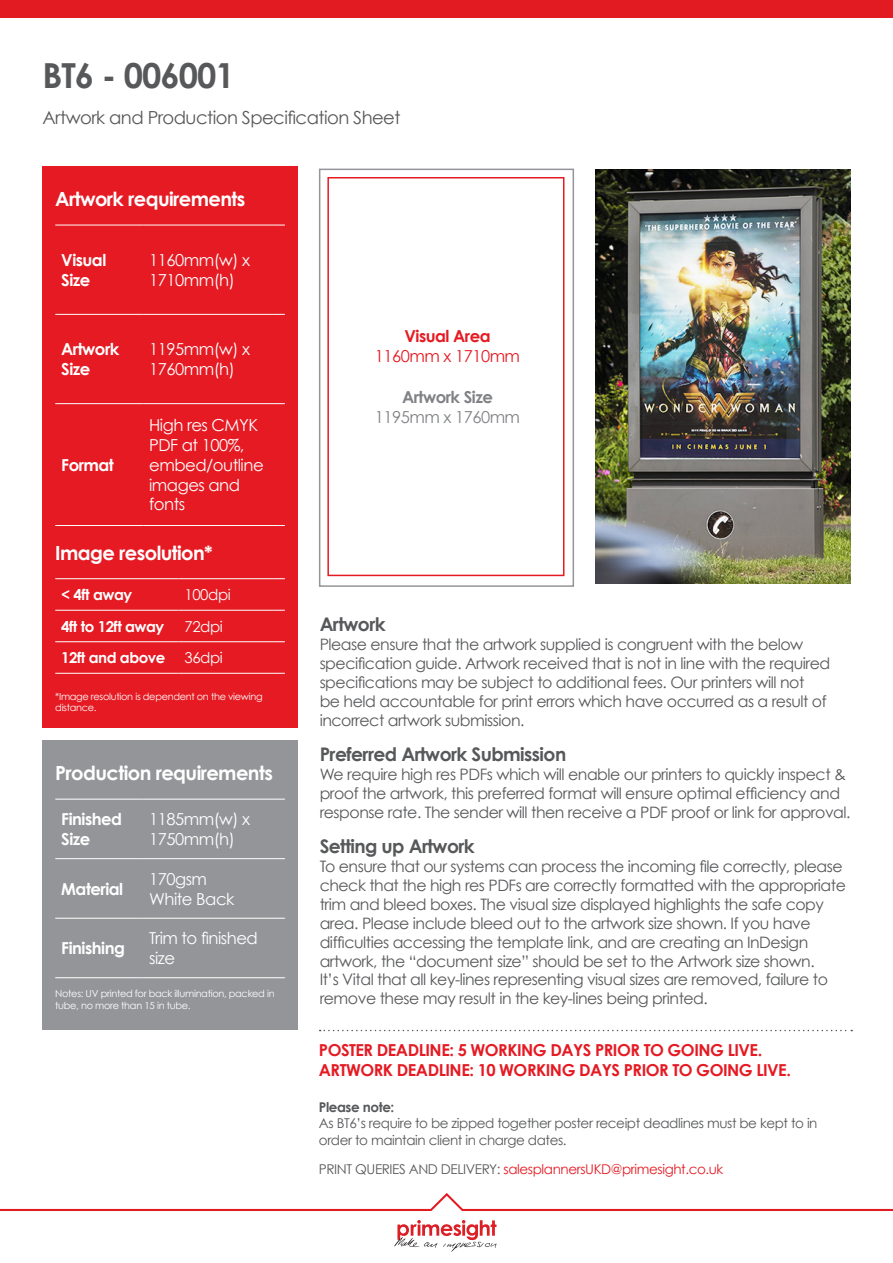
<style>
.page{position:relative;width:893px;height:1263px;background:#fff}
.page>*{position:absolute;margin:0;border:0;box-sizing:border-box;transform-origin:0 0}
.Title_Street{font:700 34.5px "Century Gothic";letter-spacing:-.03em;color:#57585a}
.Panel_header{font:700 19.5px "Century Gothic";letter-spacing:-.03em;color:#fff}
.Body_text{font:700 18.75px "Century Gothic";letter-spacing:-.03em;color:#57585a}
.Sub_Title{font:18px "Century Gothic";letter-spacing:-.03em;color:#57585a}
.Panel_body_text{font:16.5px/19.8px "Century Gothic";letter-spacing:-.03em;color:#fff}
.Body_text-2{font:700 16.5px/19.8px "Century Gothic";letter-spacing:-.03em;color:#e51a23}
.Panel_body_text-2{font:700 16.5px/19.8px "Century Gothic";letter-spacing:-.03em;color:#fff}
.Body_text-3{font:16.5px "Century Gothic";letter-spacing:-.03em;color:#e51a23}
.Body_text-4{font:16.5px "Century Gothic";letter-spacing:-.03em;color:#808285}
.Body_text-5{font:700 16.5px "Century Gothic";letter-spacing:-.03em;color:#808285}
.Body_text-6{font:15.75px/18.9px "Century Gothic";letter-spacing:-.03em;color:#57585a}
.Panel_body_text-3{font:700 15px "Century Gothic";letter-spacing:-.03em;color:#fff}
.Panel_body_text-4{font:15px "Century Gothic";letter-spacing:-.03em;color:#fff}
.Body_text-7{font:13.5px/16.2px "Century Gothic";letter-spacing:-.03em;color:#57585a}
.Body_text-8{font:13.5px "Century Gothic";letter-spacing:-.03em;color:#e51a23}
.Body_text-9{font:9.75px/11.7px "Century Gothic";letter-spacing:-.03em;color:#fff}
.s1{font-weight:700}
.s2{color:#57585a}
</style>
<div class="page">
<svg style="left:0;top:1193px;width:893px;height:18px"></svg>
<svg style="left:394px;top:1220px;width:103px;height:32px"></svg>
<div style="left:0;top:0;width:893px;height:18px;background:#e21a21"></div>
<img style="left:595px;top:169px;width:255px;height:415px">
<div style="left:319px;top:169px;width:255px;height:418px;border:2px solid #939598"></div>
<div style="left:327px;top:177px;width:237px;height:399px;border:2px solid #e51a23"></div>
<div style="left:43px;top:166px;width:255px;height:561px;background:#e51a23"></div>
<hr style="left:55px;top:225px;width:88px;height:1px;background:#fff">
<hr style="left:143px;top:225px;width:142px;height:1px;background:#fff">
<hr style="left:55px;top:314px;width:88px;height:1px;background:#fff">
<hr style="left:143px;top:314px;width:142px;height:1px;background:#fff">
<hr style="left:55px;top:403px;width:88px;height:1px;background:#fff">
<hr style="left:143px;top:403px;width:142px;height:1px;background:#fff">
<hr style="left:55px;top:525px;width:88px;height:1px;background:#fff">
<hr style="left:143px;top:525px;width:142px;height:1px;background:#fff">
<hr style="left:55px;top:578px;width:124px;height:1px;background:#fff">
<hr style="left:179px;top:578px;width:106px;height:1px;background:#fff">
<hr style="left:55px;top:610px;width:124px;height:1px;background:#fff">
<hr style="left:179px;top:610px;width:106px;height:1px;background:#fff">
<hr style="left:55px;top:641px;width:124px;height:1px;background:#fff">
<hr style="left:179px;top:641px;width:106px;height:1px;background:#fff">
<hr style="left:55px;top:673px;width:124px;height:1px;background:#fff">
<hr style="left:179px;top:673px;width:106px;height:1px;background:#fff">
<svg style="left:320px;top:1030px;width:532px;height:1px"></svg>
<div style="left:43px;top:740px;width:255px;height:289px;background:#939598"></div>
<hr style="left:55px;top:799px;width:88px;height:1px;background:#fff">
<hr style="left:143px;top:799px;width:142px;height:1px;background:#fff">
<hr style="left:55px;top:858px;width:88px;height:1px;background:#fff">
<hr style="left:143px;top:858px;width:142px;height:1px;background:#fff">
<hr style="left:55px;top:918px;width:88px;height:1px;background:#fff">
<hr style="left:143px;top:918px;width:142px;height:1px;background:#fff">
<hr style="left:55px;top:977px;width:88px;height:1px;background:#fff">
<hr style="left:143px;top:977px;width:142px;height:1px;background:#fff">
<p class="Title_Street" style="left:43px;top:54px;width:194px">BT6 - 006001</p>
<p class="Sub_Title" style="left:43px;top:106px;width:359px">Artwork and Production Specification Sheet</p>
<p class="Panel_header" style="left:55px;top:187px;width:192px">Artwork requirements</p>
<p class="Panel_body_text-2" style="left:61px;top:250px;width:47px">Visual<br>Size</p>
<p class="Panel_body_text" style="left:149px;top:250px;width:102px">1160mm(w) x<br>1710mm(h)</p>
<p class="Panel_body_text-2" style="left:61px;top:339px;width:60px">Artwork<br>Size</p>
<p class="Panel_body_text" style="left:149px;top:339px;width:102px">1195mm(w) x<br>1760mm(h)</p>
<p class="Panel_body_text" style="left:149px;top:415px;width:111px">High res CMYK</p>
<p class="Panel_body_text" style="left:149px;top:435px;width:97px">PDF at 100%,</p>
<p class="Panel_body_text" style="left:149px;top:455px;width:116px">embed/outline</p>
<p class="Panel_body_text" style="left:149px;top:474px;width:93px">images and fonts</p>
<p class="Panel_header" style="left:55px;top:540px;width:159px">Image resolution*</p>
<p class="Panel_body_text-3" style="left:61px;top:585px;width:72px">&lt; 4ft away</p>
<p class="Panel_body_text-4" style="left:185px;top:585px;width:48px">100dpi</p>
<p class="Panel_body_text-3" style="left:61px;top:617px;width:105px">4ft to 12ft away</p>
<p class="Panel_body_text-4" style="left:185px;top:617px;width:40px">72dpi</p>
<p class="Panel_body_text-3" style="left:61px;top:648px;width:106px">12ft and above</p>
<p class="Panel_body_text-4" style="left:185px;top:648px;width:40px">36dpi</p>
<p class="Body_text-9" style="left:55px;top:690px;width:209px">*Image resolution is dependent on the viewing distance.</p>
<p class="Panel_body_text-2" style="left:61px;top:454px;width:54px">Format</p>
<p class="Panel_header" style="left:55px;top:761px;width:219px">Production requirements</p>
<p class="Panel_body_text-2" style="left:61px;top:809px;width:62px">Finished</p>
<p class="Panel_body_text-2" style="left:61px;top:829px;width:31px">Size</p>
<p class="Panel_body_text" style="left:149px;top:809px;width:102px">1185mm(w) x<br>1750mm(h)</p>
<p class="Panel_body_text-2" style="left:61px;top:878px;width:63px">Material</p>
<p class="Panel_body_text" style="left:149px;top:869px;width:87px">170gsm<br>White Back</p>
<p class="Panel_body_text-2" style="left:61px;top:938px;width:65px">Finishing</p>
<p class="Panel_body_text" style="left:149px;top:928px;width:110px">Trim to finished size</p>
<p class="Body_text-9" style="left:55px;top:988px;width:221px">Notes: UV printed for back illumination, packed in tube, no more than 15 in tube.</p>
<p class="Body_text-2" style="left:404px;top:326px;width:88px">Visual Area</p>
<p class="Body_text-3" style="left:375px;top:346px;width:147px">1160mm x 1710mm</p>
<p class="Body_text-5" style="left:402px;top:386px;width:92px">Artwork Size</p>
<p class="Body_text-4" style="left:375px;top:407px;width:147px">1195mm x 1760mm</p>
<p class="Body_text" style="left:320px;top:613px;width:67px">Artwork</p>
<p class="Body_text-6" style="left:320px;top:635px;width:512px">Please ensure that the artwork supplied is congruent with the below specification guide. Artwork received that is not in line with the required specifications may be subject to additional fees. Our printers will not<br>be held accountable for print errors which have occurred as a result of incorrect artwork submission.</p>
<p class="Body_text" style="left:320px;top:742px;width:248px">Preferred Artwork Submission</p>
<p class="Body_text-6" style="left:320px;top:765px;width:532px">We require high res PDFs which will enable our printers to quickly inspect &amp; proof the artwork, this preferred format will ensure optimal efficiency and response rate. The sender will then receive a PDF proof or link for approval.</p>
<p class="Body_text" style="left:320px;top:834px;width:157px">Setting up Artwork</p>
<p class="Body_text-6" style="left:320px;top:857px;width:528px">To ensure that our systems can process the incoming file correctly, please check that the high res PDFs are correctly formatted with the appropriate trim and bleed boxes. The visual size displayed highlights the safe copy area. Please include bleed out to the artwork size shown. If you have difficulties accessing the template link, and are creating an InDesign artwork, the “document size” should be set to the Artwork size shown.<br>It’s Vital that all key-lines representing visual sizes are removed, failure to remove these may result in the key-lines being printed.</p>
<p class="Body_text-2" style="left:319px;top:1040px;width:474px">POSTER DEADLINE: 5 WORKING DAYS PRIOR TO GOING LIVE.<br>ARTWORK DEADLINE: 10 WORKING DAYS PRIOR TO GOING LIVE.</p>
<p class="Body_text-7" style="left:319px;top:1099px;width:500px"><span class="s1">Please note:<br></span>As BT6’s require to be zipped together poster receipt deadlines must be kept to in order to maintain client in charge dates.</p>
<p class="Body_text-8" style="left:319px;top:1160px;width:406px"><span class="s2">PRINT QUERIES AND DELIVERY:</span> salesplannersUKD@primesight.co.uk</p>
</div>
